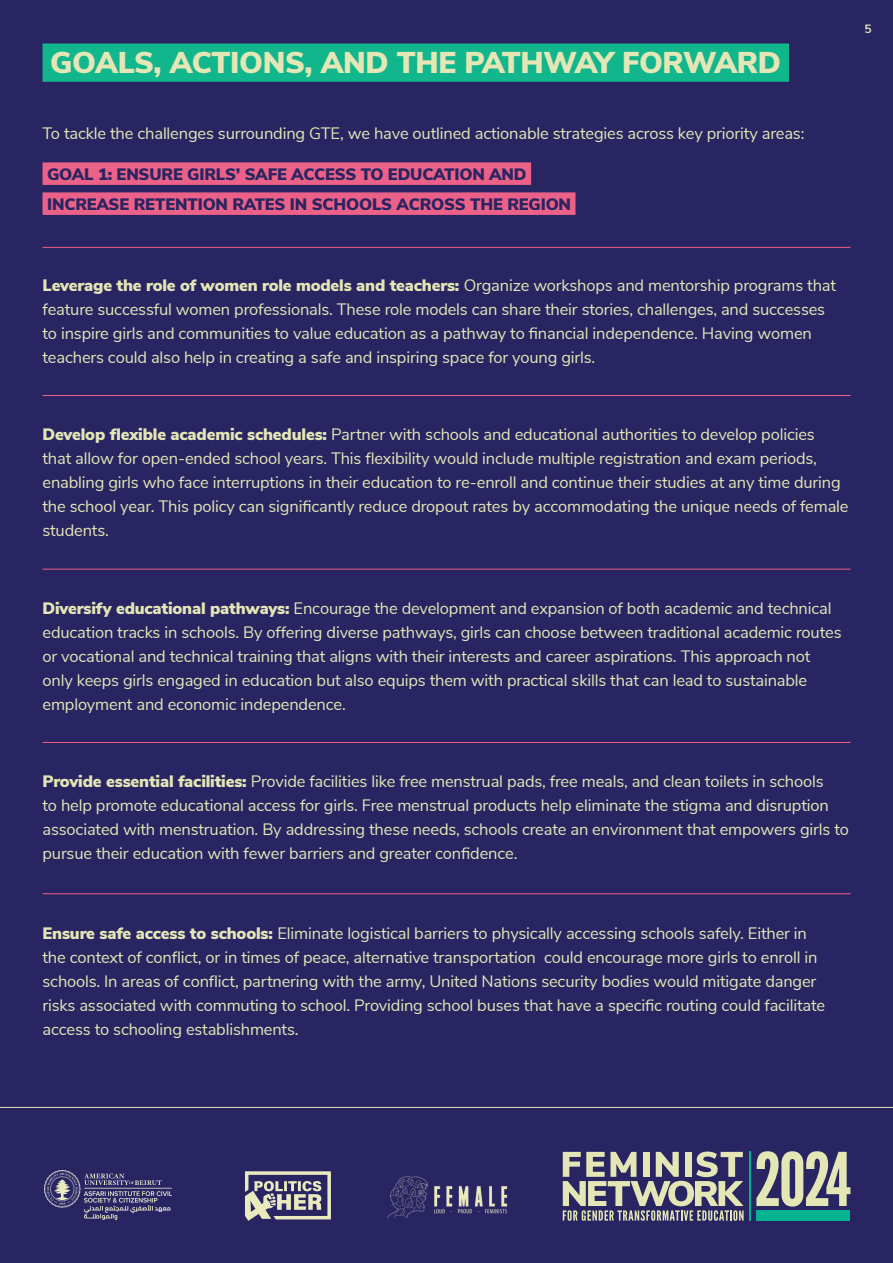
<style>
.page{position:relative;width:893px;height:1263px;background:#282562}
.page>*{position:absolute;margin:0;border:0;box-sizing:border-box;transform-origin:0 0}
.h1_pink_bg{font:900 30px "Nunito Sans";letter-spacing:-.01em;color:#e4e6b6}
.body_small_gap{font:16.5px/24px "Nunito Sans";letter-spacing:-.01em;color:#e4e6b6}
.pink_header{font:900 16.5px/30px "Nunito Sans";letter-spacing:-.01em;color:#282562}
.t1{font:700 12px "Nunito Sans";color:#e4e6b6}
.s1{font-weight:900}
</style>
<div class="page">
<hr style="left:0;top:1107px;width:893px;height:1px;background:#e4e6b6">
<svg style="left:756px;top:1151px;width:94px;height:55px"></svg>
<svg style="left:563px;top:1151px;width:181px;height:70px"></svg>
<hr style="left:749px;top:1151px;width:2px;height:70px;background:#04b390">
<div style="left:756px;top:1210px;width:94px;height:11px;background:#04b390"></div>
<img style="left:245px;top:1171px;width:86px;height:50px">
<img style="left:387px;top:1176px;width:121px;height:42px">
<img style="left:45px;top:1171px;width:127px;height:48px">
<div style="left:43px;top:44px;width:746px;height:38px;background:#12b68d"></div>
<div style="left:43px;top:162px;width:488px;height:23px;background:#ec6187"></div>
<div style="left:43px;top:192px;width:532px;height:23px;background:#ec6187"></div>
<hr style="left:43px;top:395px;width:807px;height:1px;background:#ec6187">
<hr style="left:43px;top:247px;width:807px;height:1px;background:#ec6187">
<hr style="left:43px;top:569px;width:807px;height:1px;background:#ec6187">
<hr style="left:43px;top:742px;width:807px;height:1px;background:#ec6187">
<hr style="left:43px;top:893px;width:807px;height:1px;background:#ec6187">
<p class="h1_pink_bg" style="left:50px;top:40px;width:732px">GOALS, ACTIONS, AND THE PATHWAY FORWARD</p>
<p class="body_small_gap" style="left:43px;top:120px;width:763px">To tackle the challenges surrounding GTE, we have outlined actionable strategies across key priority areas:</p>
<p class="pink_header" style="left:47px;top:159px;width:526px">GOAL 1: ENSURE GIRLS’ SAFE ACCESS TO EDUCATION AND<br>INCREASE RETENTION RATES IN SCHOOLS ACROSS THE REGION</p>
<p class="t1" style="left:864px;top:20px;width:9px">5</p>
<p class="body_small_gap" style="left:43px;top:273px;width:795px"><span class="s1">Leverage the role of women role models and teachers:</span> Organize workshops and mentorship programs that feature successful women professionals. These role models can share their stories, challenges, and successes to inspire girls and communities to value education as a pathway to financial independence. Having women teachers could also help in creating a safe and inspiring space for young girls.</p>
<p class="body_small_gap" style="left:43px;top:421px;width:808px"><span class="s1">Develop flexible academic schedules:</span> Partner with schools and educational authorities to develop policies<br>that allow for open-ended school years. This flexibility would include multiple registration and exam periods, enabling girls who face interruptions in their education to re-enroll and continue their studies at any time during the school year. This policy can significantly reduce dropout rates by accommodating the unique needs of female students.</p>
<p class="body_small_gap" style="left:43px;top:595px;width:800px"><span class="s1">Diversify educational pathways:</span> Encourage the development and expansion of both academic and technical education tracks in schools. By offering diverse pathways, girls can choose between traditional academic routes or vocational and technical training that aligns with their interests and career aspirations. This approach not only keeps girls engaged in education but also equips them with practical skills that can lead to sustainable employment and economic independence.</p>
<p class="body_small_gap" style="left:43px;top:769px;width:808px"><span class="s1">Provide essential facilities:</span> Provide facilities like free menstrual pads, free meals, and clean toilets in schools<br>to help promote educational access for girls. Free menstrual products help eliminate the stigma and disruption associated with menstruation. By addressing these needs, schools create an environment that empowers girls to pursue their education with fewer barriers and greater confidence.</p>
<p class="body_small_gap" style="left:43px;top:920px;width:784px"><span class="s1">Ensure safe access to schools:</span> Eliminate logistical barriers to physically accessing schools safely. Either in the context of conflict, or in times of peace, alternative transportation could encourage more girls to enroll in schools. In areas of conflict, partnering with the army, United Nations security bodies would mitigate danger risks associated with commuting to school. Providing school buses that have a specific routing could facilitate access to schooling establishments.</p>
</div>
